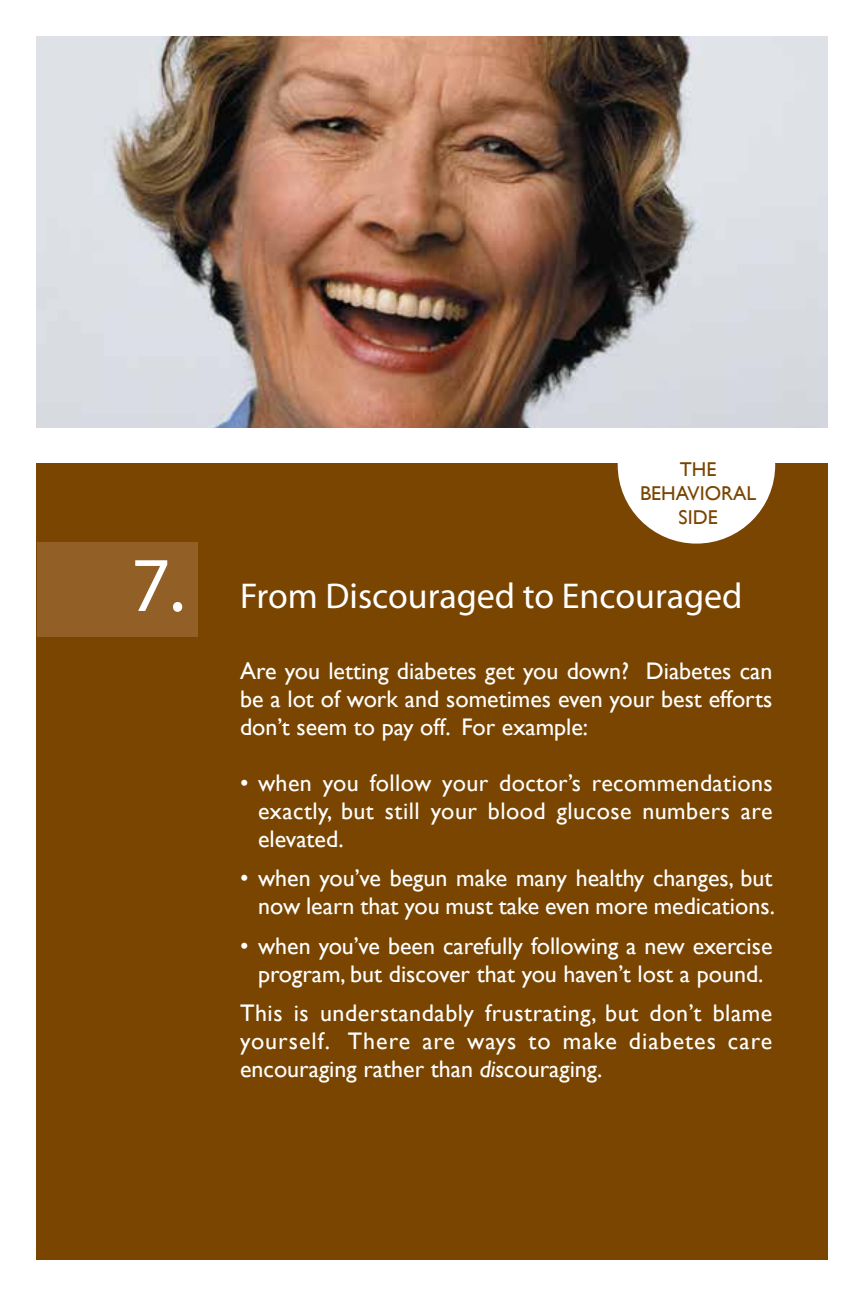
<style>
.page{position:relative;width:864px;height:1296px;background:#fff}
.page>*{position:absolute;margin:0;border:0;box-sizing:border-box;transform-origin:0 0}
.t1{font:78px "Myriad";color:#fff}
.t2{font:36px "Myriad";color:#fff}
.t3{font:24px/28px "Gill Sans";color:#fff;text-align:justify}
.t4{font:20px/24px "Gill Sans";color:#794500;text-align:center}
.s1{font-style:italic}
</style>
<div class="page">
<div style="left:36px;top:463px;width:792px;height:797px;background:#794500"></div>
<div style="left:618px;top:386px;width:157px;height:158px;background:#fff;border-radius:50%"></div>
<div style="left:37px;top:542px;width:161px;height:94px;background:#926026"></div>
<img style="left:36px;top:36px;width:792px;height:392px">
<h1 class="t1" style="left:131px;top:546px;width:56px">7.</h1>
<p class="t4" style="left:640px;top:457px;width:118px">THE<br>BEHAVIORAL<br>SIDE</p>
<h2 class="t2" style="left:240px;top:578px;width:504px">From Discouraged to Encouraged</h2>
<p class="t3" style="left:240px;top:657px;width:534px">Are you letting diabetes get you down? Diabetes can be a lot of work and sometimes even your best efforts don’t seem to pay off. For example:</p>
<p class="t3" style="left:258px;top:769px;width:516px;text-indent:-18px">• when you follow your doctor’s recommendations exactly, but still your blood glucose numbers are elevated.</p>
<p class="t3" style="left:240px;top:864px;width:536px;text-align:right">• when you’ve begun make many healthy changes, but now learn that you must take even more medications.</p>
<p class="t3" style="left:240px;top:932px;width:534px;text-align:center">• when you’ve been carefully following a new exercise program, but discover that you haven’t lost a pound.</p>
<p class="t3" style="left:240px;top:999px;width:534px">This is understandably frustrating, but don’t blame yourself. There are ways to make diabetes care encouraging rather than <span class="s1">dis</span>couraging.</p>
</div>
